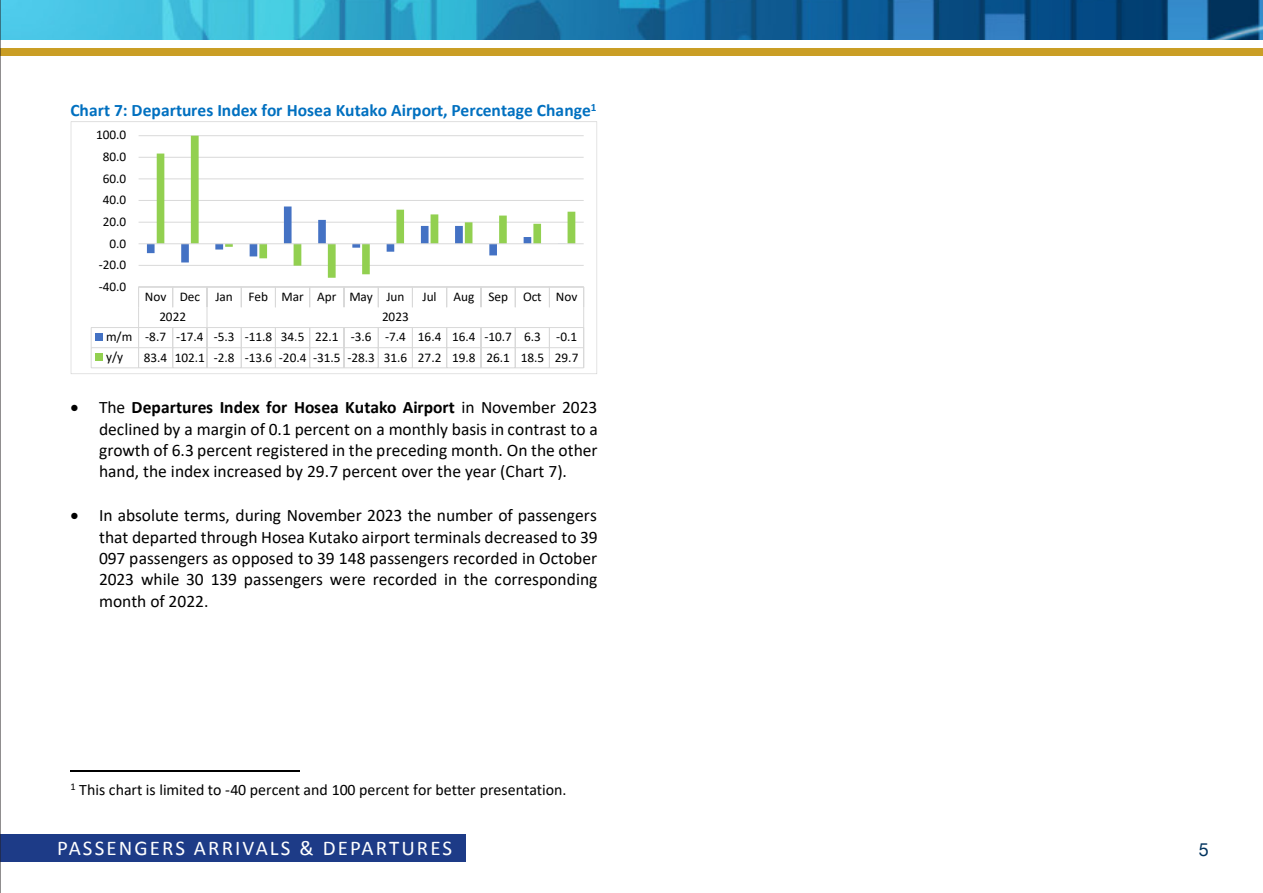
<style>
.page{position:relative;width:1263px;height:893px;background:#fff}
.page>*{position:absolute;margin:0;border:0;box-sizing:border-box;transform-origin:0 0}
.t1{font:21px "Calibri";letter-spacing:.1em;color:#fff}
.t2{font:18px "Helvetica Neue";color:#02335e}
.t3{font:17.55px/21.5px "Calibri";color:#000;text-align:justify}
.t4{font:700 17.55px "Calibri";letter-spacing:.005em;color:#0070c0}
.t5{font:15.9px "Calibri";color:#000}
.t6{font:13.2px/20.1px "Calibri";letter-spacing:-.005em;color:#000}
.s1{font-weight:700}
</style>
<div class="page">
<div style="left:0;top:834px;width:465px;height:27px;background:#1d3b87"></div>
<img style="left:1px;top:0;width:1262px;height:39px">
<div style="left:0;top:49px;width:1263px;height:7px;background:#ca9e25"></div>
<hr style="left:0;top:0;width:1px;height:893px;background:#231f20">
<hr style="left:70px;top:771px;width:230px;height:1px;background:#000">
<hr style="left:139px;top:265px;width:445px;height:1px;background:#d9d9d9">
<hr style="left:139px;top:222px;width:445px;height:1px;background:#d9d9d9">
<hr style="left:139px;top:200px;width:445px;height:1px;background:#d9d9d9">
<hr style="left:139px;top:178px;width:445px;height:1px;background:#d9d9d9">
<hr style="left:139px;top:157px;width:445px;height:1px;background:#d9d9d9">
<hr style="left:139px;top:135px;width:445px;height:1px;background:#d9d9d9">
<svg style="left:147px;top:206px;width:10px;height:48px"></svg>
<svg style="left:157px;top:136px;width:418px;height:142px"></svg>
<hr style="left:139px;top:243px;width:445px;height:1px;background:#d9d9d9">
<hr style="left:139px;top:286px;width:445px;height:1px;background:#d9d9d9">
<svg style="left:172px;top:287px;width:1px;height:20px"></svg>
<svg style="left:241px;top:287px;width:1px;height:20px"></svg>
<svg style="left:275px;top:287px;width:1px;height:20px"></svg>
<svg style="left:309px;top:287px;width:1px;height:20px"></svg>
<svg style="left:344px;top:287px;width:1px;height:20px"></svg>
<svg style="left:378px;top:287px;width:1px;height:20px"></svg>
<svg style="left:412px;top:287px;width:1px;height:20px"></svg>
<svg style="left:446px;top:287px;width:1px;height:20px"></svg>
<svg style="left:480px;top:287px;width:1px;height:20px"></svg>
<svg style="left:515px;top:287px;width:1px;height:20px"></svg>
<svg style="left:549px;top:287px;width:1px;height:20px"></svg>
<hr style="left:91px;top:327px;width:493px;height:1px;background:#d9d9d9">
<div style="left:96px;top:334px;width:7px;height:7px;background:#4472c4"></div>
<hr style="left:91px;top:347px;width:493px;height:1px;background:#d9d9d9">
<svg style="left:91px;top:328px;width:1px;height:39px"></svg>
<hr style="left:91px;top:367px;width:493px;height:1px;background:#d9d9d9">
<svg style="left:138px;top:287px;width:1px;height:80px"></svg>
<svg style="left:172px;top:328px;width:1px;height:39px"></svg>
<svg style="left:207px;top:287px;width:1px;height:80px"></svg>
<svg style="left:241px;top:328px;width:1px;height:39px"></svg>
<svg style="left:275px;top:328px;width:1px;height:39px"></svg>
<svg style="left:309px;top:328px;width:1px;height:39px"></svg>
<svg style="left:344px;top:328px;width:1px;height:39px"></svg>
<svg style="left:378px;top:328px;width:1px;height:39px"></svg>
<svg style="left:412px;top:328px;width:1px;height:39px"></svg>
<svg style="left:446px;top:328px;width:1px;height:39px"></svg>
<svg style="left:480px;top:328px;width:1px;height:39px"></svg>
<svg style="left:515px;top:328px;width:1px;height:39px"></svg>
<svg style="left:549px;top:328px;width:1px;height:39px"></svg>
<svg style="left:583px;top:287px;width:1px;height:80px"></svg>
<div style="left:96px;top:354px;width:7px;height:7px;background:#92d050"></div>
<div style="left:70px;top:121px;width:527px;height:253px;border:1px solid #d9d9d9"></div>
<p class="t4" style="left:70px;top:98px;width:528px">Chart 7: Departures Index for Hosea Kutako Airport, Percentage Change<sup>1</sup></p>
<p class="t6" style="left:96px;top:125px;width:32px">100.0</p>
<p class="t6" style="left:103px;top:146px;width:25px">80.0</p>
<p class="t6" style="left:103px;top:168px;width:25px">60.0</p>
<p class="t6" style="left:103px;top:189px;width:25px">40.0</p>
<p class="t6" style="left:103px;top:211px;width:25px">20.0</p>
<p class="t6" style="left:110px;top:233px;width:18px">0.0</p>
<p class="t6" style="left:99px;top:254px;width:29px">-20.0</p>
<p class="t6" style="left:99px;top:276px;width:29px">-40.0</p>
<p class="t6" style="left:145px;top:286px;width:261px">Nov Dec Jan Feb Mar Apr May Jun</p>
<p class="t6" style="left:423px;top:286px;width:16px">Jul</p>
<p class="t6" style="left:453px;top:286px;width:125px">Aug Sep Oct Nov</p>
<p class="t6" style="left:159px;top:306px;width:28px">2022</p>
<p class="t6" style="left:106px;top:306px;width:472px;text-indent:276px">2023<br>m/m -8.7 -17.4 -5.3 -11.8 34.5 22.1 -3.6 -7.4 16.4 16.4 -10.7 6.3 -0.1 y/y</p>
<p class="t6" style="left:144px;top:347px;width:436px">83.4 102.1 -2.8 -13.6 -20.4 -31.5 -28.3 31.6 27.2 19.8 26.1 18.5 29.7</p>
<p class="t3" style="left:99px;top:396px;width:500px;text-indent:-29px">• The <span class="s1">Departures Index for Hosea Kutako Airport</span> in November 2023 declined by a margin of 0.1 percent on a monthly basis in contrast to a growth of 6.3 percent registered in the preceding month. On the other hand, the index increased by 29.7 percent over the year (Chart 7).</p>
<p class="t3" style="left:99px;top:504px;width:500px;text-indent:-29px">• In absolute terms, during November 2023 the number of passengers that departed through Hosea Kutako airport terminals decreased to 39<br>097 passengers as opposed to 39 148 passengers recorded in October 2023 while 30 139 passengers were recorded in the corresponding month of 2022.</p>
<p class="t5" style="left:70px;top:779px;width:497px"><sup>1</sup> This chart is limited to -40 percent and 100 percent for better presentation.</p>
<p class="t1" style="left:57px;top:833px;width:396px">PASSENGERS ARRIVALS &amp; DEPARTURES</p>
<p class="t2" style="left:1199px;top:837px;width:12px">5</p>
</div>
